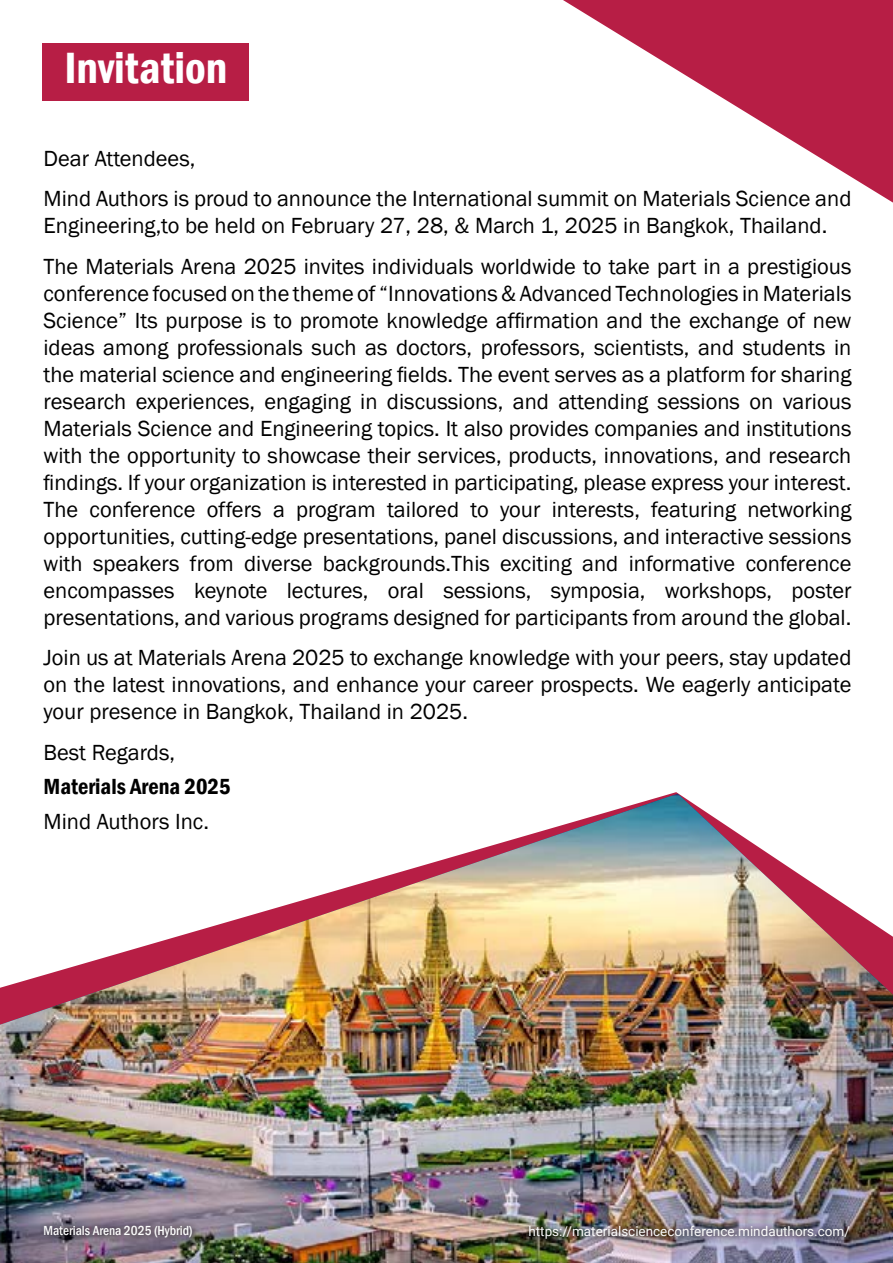
<style>
.page{position:relative;width:893px;height:1263px;background:#fff}
.page>*{position:absolute;margin:0;border:0;box-sizing:border-box;transform-origin:0 0}
.t1{font:600 condensed 45px "Franklin Gothic";color:#fff}
.t2{font:22.5px/27px "Franklin Gothic";color:#000}
.t3{font:600 condensed 22.5px "Franklin Gothic";color:#000}
.t4{font:13.5px "Roboto";color:#fff}
.t5{font:500 condensed 13.5px "Franklin Gothic";color:#fff}
</style>
<div class="page">
<svg style="left:563px;top:0;width:330px;height:203px"></svg>
<div style="left:43px;top:43px;width:206px;height:58px;background:#b71e45"></div>
<img style="left:0;top:795px;width:893px;height:468px">
<div style="left:39px;top:1219px;width:162px;height:26px;background:#000;opacity:.75"></div>
<div style="left:524px;top:1221px;width:333px;height:25px;background:#000;opacity:.75"></div>
<h1 class="t1" style="left:64px;top:38px;width:164px">Invitation</h1>
<p class="t2" style="left:44px;top:139px;width:809px;line-height:40.5px">Dear Attendees,<br>Mind Authors is proud to announce the International summit on Materials Science and</p>
<p class="t2" style="left:44px;top:206px;width:809px;line-height:40.5px">Engineering,to be held on February 27, 28, &amp; March 1, 2025 in Bangkok, Thailand.<br>The Materials Arena 2025 invites individuals worldwide to take part in a prestigious</p>
<p class="t2" style="left:44px;top:280px;width:809px;text-align:justify">conference focused on the theme of “Innovations &amp; Advanced Technologies in Materials Science” Its purpose is to promote knowledge affirmation and the exchange of new ideas among professionals such as doctors, professors, scientists, and students in the material science and engineering fields. The event serves as a platform for sharing research experiences, engaging in discussions, and attending sessions on various Materials Science and Engineering topics. It also provides companies and institutions with the opportunity to showcase their services, products, innovations, and research findings. If your organization is interested in participating, please express your interest.<br>The conference offers a program tailored to your interests, featuring networking opportunities, cutting-edge presentations, panel discussions, and interactive sessions with speakers from diverse backgrounds.This exciting and informative conference encompasses keynote lectures, oral sessions, symposia, workshops, poster presentations, and various programs designed for participants from around the global.</p>
<p class="t2" style="left:44px;top:645px;width:809px;text-align:justify">Join us at Materials Arena 2025 to exchange knowledge with your peers, stay updated on the latest innovations, and enhance your career prospects. We eagerly anticipate your presence in Bangkok, Thailand in 2025.</p>
<p class="t2" style="left:44px;top:739px;width:133px">Best Regards,</p>
<p class="t3" style="left:44px;top:772px;width:189px">Materials Arena 2025</p>
<p class="t2" style="left:44px;top:808px;width:167px">Mind Authors Inc.</p>
<p class="t5" style="left:43px;top:1222px;width:151px">Materials Arena 2025 (Hybrid)</p>
<p class="t4" style="left:528px;top:1221px;width:323px">https://materialscienceconference.mindauthors.com/</p>
</div>
